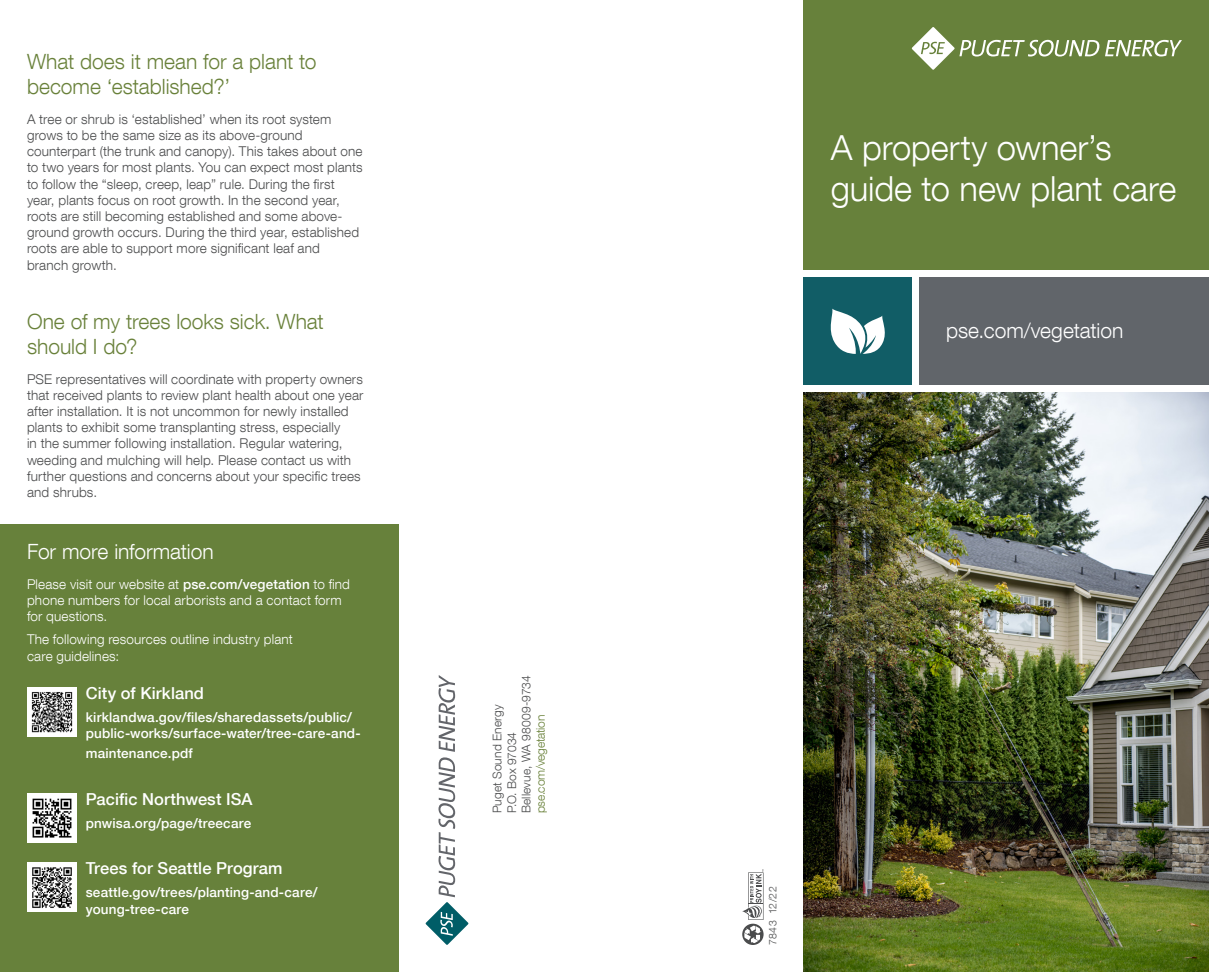
<style>
.page{position:relative;width:1209px;height:972px;background:#fff}
.page>*{position:absolute;margin:0;border:0;box-sizing:border-box;transform-origin:0 0}
.Cover_Headline{font:300 34.5px/41.4px "Helvetica Neue LT Com";letter-spacing:-.005em;color:#fff}
.t1{font:300 21px/25.2px "Helvetica Neue LT Com";color:#69813a}
.Cover_Subhead{font:300 21px "Helvetica Neue LT Com";color:#fff}
.t2{font:500 16.5px "Helvetica Neue LT Com";letter-spacing:.005em;color:#fff}
.t3{font:300 13.5px/16.2px "Helvetica Neue LT Com";letter-spacing:.01em;color:#4b4c4d}
.t4{font:500 13.5px/16.2px "Helvetica Neue LT Com";letter-spacing:.015em;color:#fff}
.t5{font:300 13.5px/16.2px "Helvetica Neue LT Com";letter-spacing:.01em;color:#fff}
.Address{font:300 12px "Helvetica Neue LT Com";letter-spacing:.015em;color:#4b4c4d}
.Address-2{font:300 12px "Helvetica Neue LT Com";letter-spacing:-.015em;color:#69813a}
.Form___Revision_Numb{font:300 10.5px "Helvetica Neue LT Com";letter-spacing:.03em;color:#4b4c4d}
.s1{font-weight:500}
</style>
<div class="page">
<div style="left:0;top:525px;width:398px;height:447px;background:#67813b"></div>
<div style="left:27px;top:862px;width:50px;height:50px;background:#fff"></div>
<img style="left:32px;top:867px;width:40px;height:41px">
<div style="left:27px;top:793px;width:50px;height:50px;background:#fff"></div>
<img style="left:32px;top:798px;width:40px;height:40px">
<svg style="left:425px;top:675px;width:43px;height:270px"></svg>
<img style="left:803px;top:393px;width:405px;height:579px">
<svg style="left:742px;top:869px;width:21px;height:76px"></svg>
<div style="left:919px;top:277px;width:289px;height:108px;background:#61656a"></div>
<div style="left:803px;top:277px;width:108px;height:108px;background:#115d66"></div>
<div style="left:803px;top:0;width:405px;height:270px;background:#67813b"></div>
<svg style="left:911px;top:27px;width:270px;height:43px"></svg>
<svg style="left:830px;top:309px;width:55px;height:45px"></svg>
<div style="left:27px;top:687px;width:50px;height:50px;background:#fff"></div>
<img style="left:31px;top:692px;width:42px;height:41px">
<h1 class="t1" style="left:27px;top:48px;width:291px">What does it mean for a plant to become ‘established?’</h1>
<p class="t3" style="left:27px;top:111px;width:337px">A tree or shrub is ‘established’ when its root system grows to be the same size as its above-ground counterpart (the trunk and canopy). This takes about one to two years for most plants. You can expect most plants to follow the “sleep, creep, leap” rule. During the first year, plants focus on root growth. In the second year, roots are still becoming established and some above&shy;ground growth occurs. During the third year, established roots are able to support more significant leaf and branch growth.</p>
<h1 class="t1" style="left:27px;top:308px;width:298px">One of my trees looks sick. What should I do?</h1>
<p class="t3" style="left:27px;top:370px;width:338px">PSE representatives will coordinate with property owners that received plants to review plant health about one year after installation. It is not uncommon for newly installed plants to exhibit some transplanting stress, especially<br>in the summer following installation. Regular watering, weeding and mulching will help. Please contact us with further questions and concerns about your specific trees and shrubs.</p>
<h1 class="Cover_Subhead" style="left:27px;top:539px;width:188px">For more information</h1>
<p class="t5" style="left:27px;top:576px;width:324px">Please visit our website at <span class="s1">pse.com/vegetation</span> to find phone numbers for local arborists and a contact form</p>
<p class="t5" style="left:27px;top:608px;width:82px">for questions.</p>
<p class="t5" style="left:27px;top:631px;width:267px">The following resources outline industry plant</p>
<p class="t5" style="left:27px;top:647px;width:94px">care guidelines:</p>
<p class="t2" style="left:86px;top:683px;width:120px">City of Kirkland</p>
<p class="t4" style="left:86px;top:709px;width:276px">kirklandwa.gov/files/sharedassets/public/ public-works/surface-water/tree-care-and-</p>
<p class="t4" style="left:86px;top:745px;width:108px">maintenance.pdf</p>
<p class="t2" style="left:86px;top:789px;width:168px">Pacific Northwest ISA</p>
<p class="t4" style="left:86px;top:815px;width:167px">pnwisa.org/page/treecare</p>
<p class="t2" style="left:86px;top:859px;width:198px">Trees for Seattle Program</p>
<p class="t4" style="left:86px;top:884px;width:233px">seattle.gov/trees/planting-and-care/</p>
<p class="t4" style="left:86px;top:901px;width:105px">young-tree-care</p>
<p class="Address" style="left:519px;top:813px;width:140px;rotate:-90deg">Bellevue, WA 98009-9734</p>
<p class="Address" style="left:490px;top:813px;width:111px;rotate:-90deg">Puget Sound Energy</p>
<p class="Address-2" style="left:533px;top:813px;width:100px;rotate:-90deg">pse.com/vegetation</p>
<p class="Address" style="left:504px;top:813px;width:83px;rotate:-90deg">P.O. Box 97034</p>
<p class="Cover_Headline" style="left:830px;top:126px;width:347px">A property owner’s guide to new plant care</p>
<p class="Cover_Subhead" style="left:946px;top:318px;width:179px">pse.com/vegetation</p>
<p class="Form___Revision_Numb" style="left:766px;top:945px;width:60px;rotate:-90deg">7843 12/22</p>
</div>
